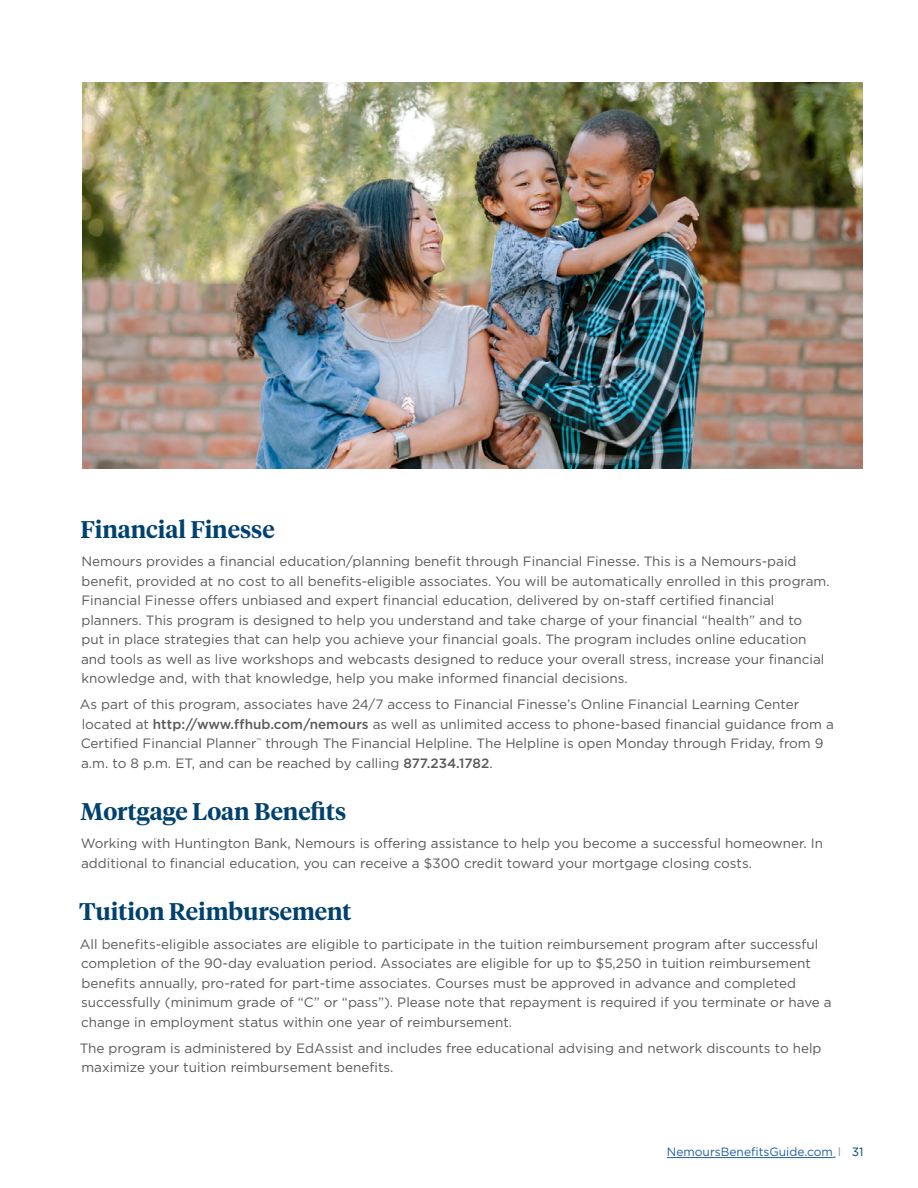
<style>
.page{position:relative;width:918px;height:1188px;background:#fff}
.page>*{position:absolute;margin:0;border:0;box-sizing:border-box;transform-origin:0 0}
.t1{font:600 24px "Tiempos Headline";color:#00416e}
.t2{font:13.5px/19.5px "Gotham";color:#58595b}
.t3{font:12px "Gotham";color:#215e9e}
.s1{font-weight:500}
.s2{font-family:"Trade Gothic LT Std Cn 18";color:#808285}
.s3{color:#00416e}
</style>
<div class="page">
<hr style="left:667px;top:1157px;width:166px;height:1px;background:#215e9e">
<img style="left:82px;top:82px;width:780px;height:387px">
<h1 class="t1" style="left:81px;top:513px;width:196px">Financial Finesse</h1>
<p class="t2" style="left:81px;top:551px;width:750px">Nemours provides a financial education/planning benefit through Financial Finesse. This is a Nemours-paid benefit, provided at no cost to all benefits-eligible associates. You will be automatically enrolled in this program.<br>Financial Finesse offers unbiased and expert financial education, delivered by on-staff certified financial planners. This program is designed to help you understand and take charge of your financial “health” and to<br>put in place strategies that can help you achieve your financial goals. The program includes online education and tools as well as live workshops and webcasts designed to reduce your overall stress, increase your financial knowledge and, with that knowledge, help you make informed financial decisions.</p>
<p class="t2" style="left:80px;top:694px;width:756px">As part of this program, associates have 24/7 access to Financial Finesse’s Online Financial Learning Center located at <span class="s1">http://www.ffhub.com/nemours</span> as well as unlimited access to phone-based financial guidance from a Certified Financial Planner<sup>™</sup> through The Financial Helpline. The Helpline is open Monday through Friday, from 9 a.m. to 8 p.m. ET, and can be reached by calling <span class="s1">877.234.1782</span>.</p>
<h1 class="t1" style="left:81px;top:795px;width:267px">Mortgage Loan Benefits</h1>
<p class="t2" style="left:81px;top:834px;width:744px">Working with Huntington Bank, Nemours is offering assistance to help you become a successful homeowner. In additional to financial education, you can receive a $300 credit toward your mortgage closing costs.</p>
<h1 class="t1" style="left:79px;top:895px;width:274px">Tuition Reimbursement</h1>
<p class="t2" style="left:80px;top:934px;width:753px">All benefits-eligible associates are eligible to participate in the tuition reimbursement program after successful completion of the 90-day evaluation period. Associates are eligible for up to $5,250 in tuition reimbursement benefits annually, pro-rated for part-time associates. Courses must be approved in advance and completed successfully (minimum grade of “C” or “pass”). Please note that repayment is required if you terminate or have a change in employment status within one year of reimbursement.</p>
<p class="t2" style="left:80px;top:1038px;width:743px">The program is administered by EdAssist and includes free educational advising and network discounts to help maximize your tuition reimbursement benefits.</p>
<p class="t3" style="left:667px;top:1144px;width:198px">NemoursBenefitsGuide.com <span class="s2">|</span> <span class="s3">31</span></p>
</div>
